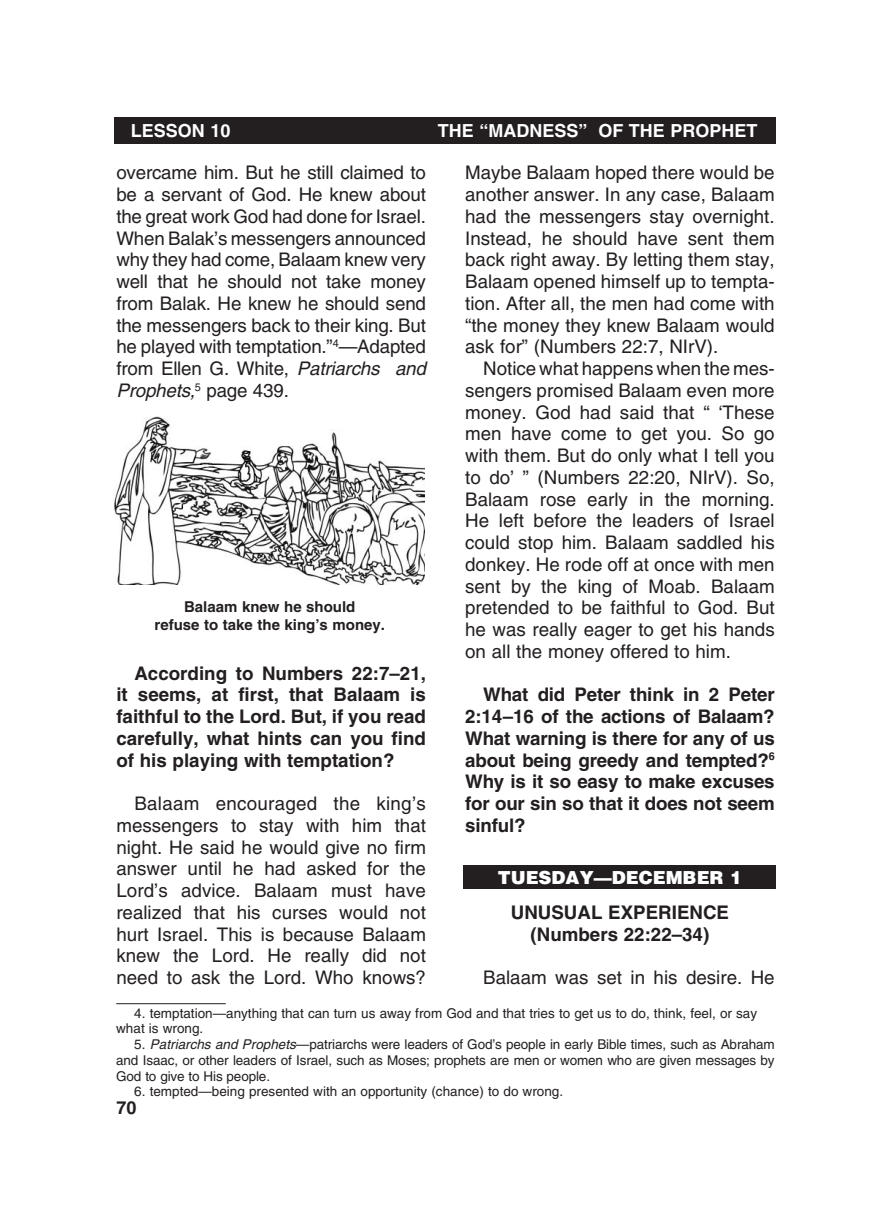
<style>
.page{position:relative;width:891px;height:1215px;background:#fff}
.page>*{position:absolute;margin:0;border:0;box-sizing:border-box;transform-origin:0 0}
._1-Body{font:18.75px/21.8px "Helvetica";color:#231f20}
._2-Body_bold{font:700 18.75px/21.8px "Helvetica";letter-spacing:-.005em;color:#231f20;text-align:justify}
._5-subheads{font:700 18.75px/21.8px "Helvetica";color:#231f20;text-align:center}
.t1{font:700 18px "Helvetica";color:#fff}
.t2{font:900 18px "Helvetica";color:#fff}
.t3{font:700 18px "Helvetica";color:#231f20}
._8-captions{font:700 15px "Helvetica";color:#231f20}
._7-footnotes{font:13.5px/15.8px "Helvetica";color:#231f20;text-align:justify}
._6-Footnotes_rule{font:13.5px "Helvetica";color:#231f20}
.s1{font-style:italic}
</style>
<div class="page">
<div style="left:115px;top:117px;width:661px;height:27px;background:#231f20"></div>
<div style="left:464px;top:865px;width:312px;height:23px;background:#231f20"></div>
<img style="left:114px;top:416px;width:311px;height:168px">
<hr style="left:116px;top:1003px;width:110px;height:1px;background:#231f20">
<p class="t1" style="left:131px;top:120px;width:25px">Lesson</p>
<p class="t1" style="left:210px;top:120px;width:22px">10</p>
<p class="t1" style="left:438px;top:120px;width:79px">The “Madness</p>
<p class="t1" style="left:578px;top:120px;width:64px">” of the</p>
<p class="t1" style="left:670px;top:120px;width:26px">Prophet</p>
<p class="_1-Body" style="left:116px;top:162px;width:311px">overcame him. But he still claimed to be a servant of God. He knew about the great work God had done for Israel.<br>When Balak’s messengers announced why they had come, Balaam knew very well that he should not take money from Balak. He knew he should send the messengers back to their king. But he played with temptation. ”<sup>4</sup>—Adapted from Ellen G. White, <span class="s1">Patriarchs and Prophets,</span><sup>5</sup> page 439.</p>
<p class="_1-Body" style="left:465px;top:162px;width:311px">Maybe Balaam hoped there would be another answer. In any case, Balaam had the messengers stay overnight.<br>Instead, he should have sent them back right away. By letting them stay, Balaam opened himself up to tempta&shy;tion. After all, the men had come with “the money they knew Balaam would ask for” (Numbers 22:7, NIrV).</p>
<p class="_1-Body" style="left:465px;top:358px;width:311px;text-indent:18px">Notice what happens when the mes&shy;sengers promised Balaam even more money. God had said that “ ‘These men have come to get you. So go with them. But do only what I tell you to do’ ” (Numbers 22:20, NIrV). So, Balaam rose early in the morning.<br>He left before the leaders of Israel could stop him. Balaam saddled his donkey. He rode off at once with men sent by the king of Moab. Balaam pretended to be faithful to God. But he was really eager to get his hands on all the money offered to him.</p>
<p class="_2-Body_bold" style="left:465px;top:684px;width:311px;text-indent:18px">What did Peter think in 2 Peter 2:14–16 of the actions of Balaam?<br>What warning is there for any of us about being greedy and tempted?<sup>6<br></sup>Why is it so easy to make excuses for our sin so that it does not seem sinful?</p>
<p class="_8-captions" style="left:184px;top:598px;width:173px">Balaam knew he should</p>
<p class="_8-captions" style="left:155px;top:616px;width:232px">refuse to take the king’s money.</p>
<p class="_2-Body_bold" style="left:116px;top:662px;width:311px;text-indent:18px">According to Numbers 22:7–21, it seems, at first, that Balaam is faithful to the Lord. But, if you read carefully, what hints can you find of his playing with temptation?</p>
<p class="_1-Body" style="left:116px;top:793px;width:311px;text-align:justify;text-indent:18px">Balaam encouraged the king’s messengers to stay with him that night. He said he would give no firm answer until he had asked for the Lord’s advice. Balaam must have realized that his curses would not hurt Israel. This is because Balaam knew the Lord. He really did not need to ask the Lord. Who knows?</p>
<p class="t2" style="left:498px;top:865px;width:246px">TUESDAY—DECEMBER 1</p>
<p class="_5-subheads" style="left:511px;top:901px;width:220px">UNUSUAL EXPERIENCE (Numbers 22:22–34)</p>
<p class="_1-Body" style="left:483px;top:967px;width:293px">Balaam was set in his desire. He</p>
<p class="_6-Footnotes_rule" style="left:134px;top:1005px;width:624px">4. temptation—anything that can turn us away from God and that tries to get us to do, think, feel, or say</p>
<p class="_7-footnotes" style="left:116px;top:1021px;width:86px">what is wrong.</p>
<p class="_7-footnotes" style="left:116px;top:1036px;width:660px;text-indent:18px">5. <span class="s1">Patriarchs and Prophets</span>—patriarchs were leaders of God’s people in early Bible times, such as Abraham and Isaac, or other leaders of Israel, such as Moses; prophets are men or women who are given messages by God to give to His people.</p>
<p class="_7-footnotes" style="left:134px;top:1084px;width:428px">6. tempted—being presented with an opportunity (chance) to do wrong.</p>
<p class="t3" style="left:116px;top:1097px;width:22px">70</p>
</div>
